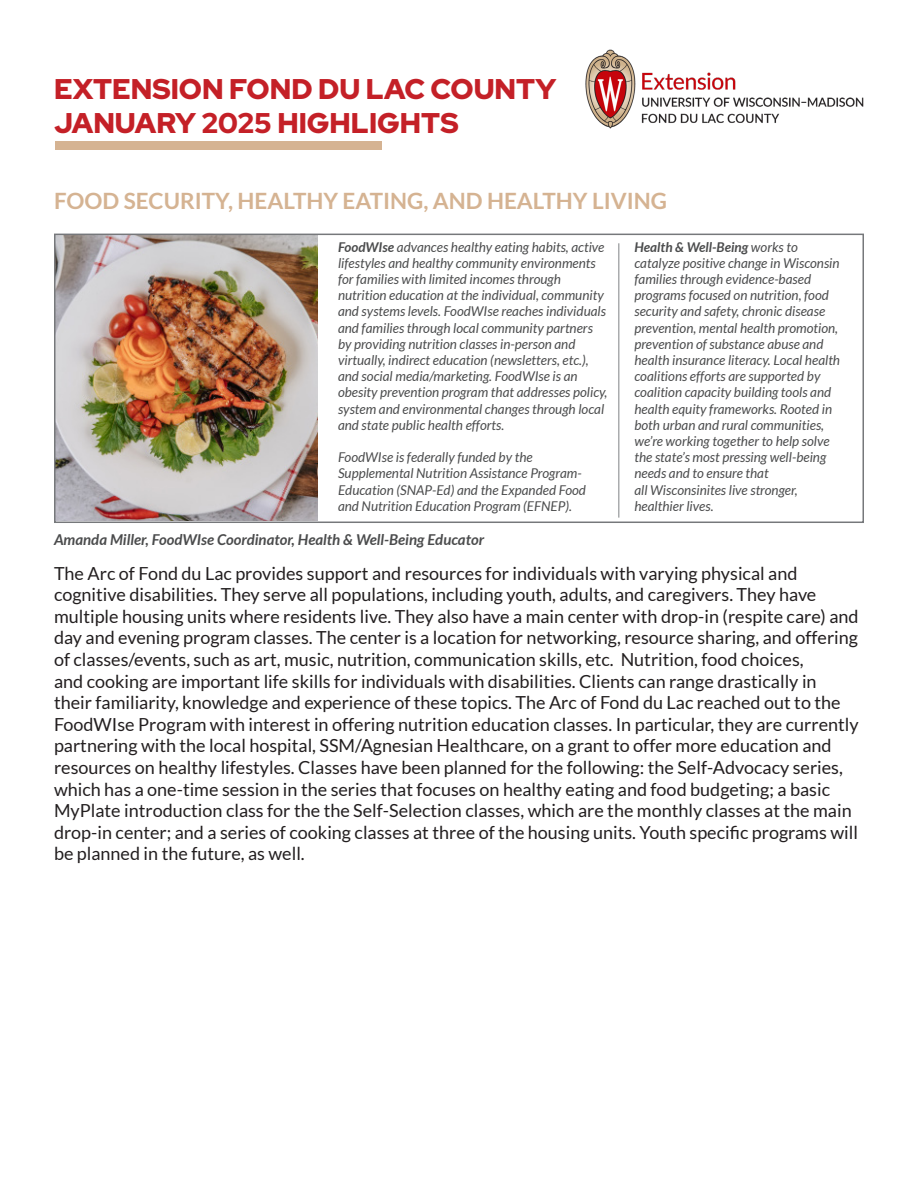
<style>
.page{position:relative;width:918px;height:1188px;background:#fff}
.page>*{position:absolute;margin:0;border:0;box-sizing:border-box;transform-origin:0 0}
.t1{font:900 28.5px "Red Hat Display";color:#c42027}
.t2{font:700 22.5px "Lato";color:#d5b392}
.t3{font:18px/21.6px "Lato";color:#231f20}
.t4{font:italic 700 15px "Lato";color:#4b4c4d}
.t5{font:italic 13.5px/16.2px "Lato";color:#4b4c4d}
.s1{font-weight:700}
</style>
<div class="page">
<img style="left:57px;top:237px;width:261px;height:283px">
<hr style="left:618px;top:243px;width:1px;height:275px;background:#808285">
<div style="left:54px;top:234px;width:810px;height:289px;border:2px solid #76787b"></div>
<img style="left:585px;top:49px;width:279px;height:79px">
<div style="left:55px;top:141px;width:327px;height:9px;background:#d5b392"></div>
<p class="t1" style="left:54px;top:71px;width:504px">EXTENSION FOND DU LAC COUNTY</p>
<p class="t1" style="left:54px;top:105px;width:406px">JANUARY 2025 HIGHLIGHTS</p>
<p class="t2" style="left:54px;top:188px;width:615px">FOOD SECURITY, HEALTHY EATING, AND HEALTHY LIVING</p>
<p class="t5" style="left:338px;top:239px;width:271px"><span class="s1">FoodWIse</span> advances healthy eating habits, active lifestyles and healthy community environments for families with limited incomes through nutrition education at the individual, community and systems levels. FoodWIse reaches individuals and families through local community partners by providing nutrition classes in-person and virtually, indirect education (newsletters, etc.), and social media/marketing. FoodWIse is an obesity prevention program that addresses policy, system and environmental changes through local and state public health efforts.</p>
<p class="t5" style="left:338px;top:450px;width:250px">FoodWIse is federally funded by the Supplemental Nutrition Assistance Program-Education (SNAP-Ed) and the Expanded Food and Nutrition Education Program (EFNEP).</p>
<p class="t5" style="left:634px;top:239px;width:207px"><span class="s1">Health &amp; Well-Being</span> works to catalyze positive change in Wisconsin families through evidence-based programs focused on nutrition, food security and safety, chronic disease prevention, mental health promotion, prevention of substance abuse and health insurance literacy. Local health coalitions efforts are supported by coalition capacity building tools and health equity frameworks. Rooted in both urban and rural communities, we’re working together to help solve the state’s most pressing well-being needs and to ensure that<br>all Wisconsinites live stronger, healthier lives.</p>
<p class="t4" style="left:54px;top:531px;width:432px">Amanda Miller, FoodWIse Coordinator, Health &amp; Well-Being Educator</p>
<p class="t3" style="left:54px;top:562px;width:806px">The Arc of Fond du Lac provides support and resources for individuals with varying physical and cognitive disabilities. They serve all populations, including youth, adults, and caregivers. They have multiple housing units where residents live. They also have a main center with drop-in (respite care) and day and evening program classes. The center is a location for networking, resource sharing, and offering of classes/events, such as art, music, nutrition, communication skills, etc. Nutrition, food choices,<br>and cooking are important life skills for individuals with disabilities. Clients can range drastically in their familiarity, knowledge and experience of these topics. The Arc of Fond du Lac reached out to the FoodWIse Program with interest in offering nutrition education classes. In particular, they are currently partnering with the local hospital, SSM/Agnesian Healthcare, on a grant to offer more education and resources on healthy lifestyles. Classes have been planned for the following: the Self-Advocacy series, which has a one-time session in the series that focuses on healthy eating and food budgeting; a basic MyPlate introduction class for the the Self-Selection classes, which are the monthly classes at the main drop-in center; and a series of cooking classes at three of the housing units. Youth specific programs will be planned in the future, as well.</p>
</div>
